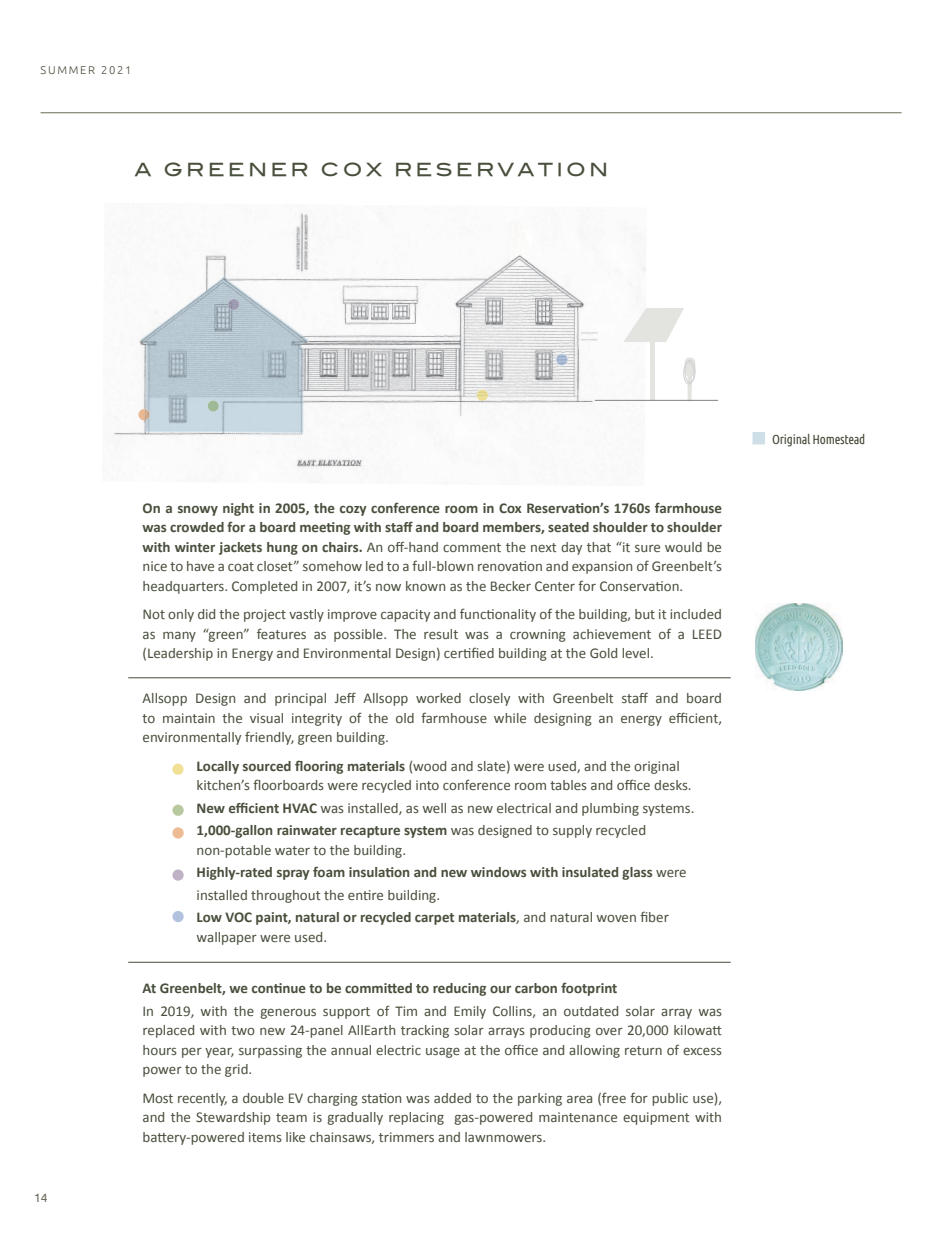
<style>
.page{position:relative;width:934px;height:1245px;background:#fff}
.page>*{position:absolute;margin:0;border:0;box-sizing:border-box;transform-origin:0 0}
.t1{font:18px "Blair Md ITCTT Medium";letter-spacing:.18em;color:#484f3c}
.t2{font:15px/19.5px "Calibri";color:#484f3c;text-align:justify}
.t3{font:700 15px/22.5px "Calibri";color:#484f3c}
.t4{font:13.2px "Ubuntu Condensed";letter-spacing:-.02em;color:#454c39}
.t5{font:12px "Ubuntu";color:#686654}
.t6{font:300 11.25px "Ubuntu";letter-spacing:.15em;color:#484f3c}
.s1{font-weight:700}
.s2{font-weight:400}
</style>
<div class="page">
<svg style="left:172px;top:763px;width:11px;height:11px"></svg>
<svg style="left:172px;top:911px;width:12px;height:11px"></svg>
<svg style="left:172px;top:804px;width:12px;height:11px"></svg>
<svg style="left:172px;top:869px;width:12px;height:11px"></svg>
<svg style="left:172px;top:827px;width:12px;height:11px"></svg>
<hr style="left:128px;top:677px;width:602px;height:1px;background:#454c39">
<hr style="left:128px;top:961px;width:602px;height:1px;background:#454c39">
<hr style="left:40px;top:112px;width:861px;height:1px;background:#6d6b53">
<img style="left:755px;top:603px;width:87px;height:87px">
<svg style="left:752px;top:432px;width:12px;height:12px"></svg>
<img style="left:114px;top:213px;width:532px;height:270px">
<img style="left:141px;top:277px;width:167px;height:155px">
<svg style="left:623px;top:308px;width:68px;height:92px"></svg>
<div style="left:684px;top:358px;width:10px;height:18px;background:#e3e4e0;border-radius:4px"></div>
<div style="left:684px;top:358px;width:10px;height:18px;border:1px solid #e3e4e0;border-radius:4px"></div>
<div style="left:684px;top:360px;width:11px;height:23px;border:1px solid #d1d2d4;border-radius:50%"></div>
<div style="left:683px;top:362px;width:10px;height:22px;border:1px solid #d1d2d4;border-radius:50%"></div>
<hr style="left:594px;top:400px;width:123px;height:1px;background:#808285">
<svg style="left:476px;top:389px;width:12px;height:12px"></svg>
<svg style="left:207px;top:400px;width:12px;height:11px"></svg>
<svg style="left:138px;top:409px;width:12px;height:11px"></svg>
<svg style="left:228px;top:299px;width:11px;height:11px"></svg>
<svg style="left:556px;top:354px;width:11px;height:11px"></svg>
<img style="left:508px;top:220px;width:24px;height:40px">
<p class="t6" style="left:40px;top:63px;width:92px">SUMMER 2021</p>
<p class="t1" style="left:134px;top:155px;width:475px">A GREENER COX RESERVATION</p>
<p class="t5" style="left:34px;top:1190px;width:15px">14</p>
<p class="t2" style="left:142px;top:498px;width:581px"><span class="s1">On a snowy night in 2005, the cozy conference room in Cox Reservation’s 1760s farmhouse was crowded for a board meeting with staff and board members, seated shoulder to shoulder with winter jackets hung on chairs.</span> An off-hand comment the next day that “it sure would be nice to have a coat closet” somehow led to a full-blown renovation and expansion of Greenbelt’s headquarters. Completed in 2007, it’s now known as the Becker Center for Conservation.</p>
<p class="t2" style="left:142px;top:604px;width:581px">Not only did the project vastly improve capacity and functionality of the building, but it included as many “green” features as possible. The result was a crowning achievement of a LEED (Leadership in Energy and Environmental Design) certified building at the Gold level.</p>
<p class="t2" style="left:142px;top:688px;width:581px">Allsopp Design and principal Jeff Allsopp worked closely with Greenbelt staff and board to maintain the visual integrity of the old farmhouse while designing an energy efficient, environmentally friendly, green building.</p>
<p class="t2" style="left:196px;top:756px;width:496px;text-indent:-27px">• <span class="s1">Locally sourced flooring materials</span> (wood and slate) were used, and the original kitchen’s floorboards were recycled into conference room tables and office desks.</p>
<p class="t2" style="left:169px;top:798px;width:526px">• <span class="s1">New efficient HVAC</span> was installed, as well as new electrical and plumbing systems.</p>
<p class="t2" style="left:196px;top:820px;width:451px;text-indent:-27px">• <span class="s1">1,000-gallon rainwater recapture system</span> was designed to supply recycled non-potable water to the building.</p>
<p class="t3" style="left:196px;top:861px;width:491px;text-indent:-27px"><span class="s2">•</span> Highly-rated spray foam insulation and new windows with insulated glass <span class="s2">were installed throughout the entire building.</span></p>
<p class="t3" style="left:196px;top:907px;width:473px;line-height:19.5px;text-indent:-27px"><span class="s2">•</span> Low VOC paint, natural or recycled carpet materials<span class="s2">, and natural woven fiber wallpaper were used.</span></p>
<p class="t3" style="left:142px;top:976px;width:476px">At Greenbelt, we continue to be committed to reducing our carbon footprint</p>
<p class="t2" style="left:142px;top:1000px;width:581px">In 2019, with the generous support of Tim and Emily Collins, an outdated solar array was replaced with two new 24-panel AllEarth tracking solar arrays producing over 20,000 kilowatt hours per year, surpassing the annual electric usage at the office and allowing return of excess power to the grid.</p>
<p class="t2" style="left:142px;top:1087px;width:581px">Most recently, a double EV charging station was added to the parking area (free for public use), and the Stewardship team is gradually replacing gas-powered maintenance equipment with battery-powered items like chainsaws, trimmers and lawnmowers.</p>
<p class="t4" style="left:771px;top:431px;width:95px">Original Homestead</p>
</div>
